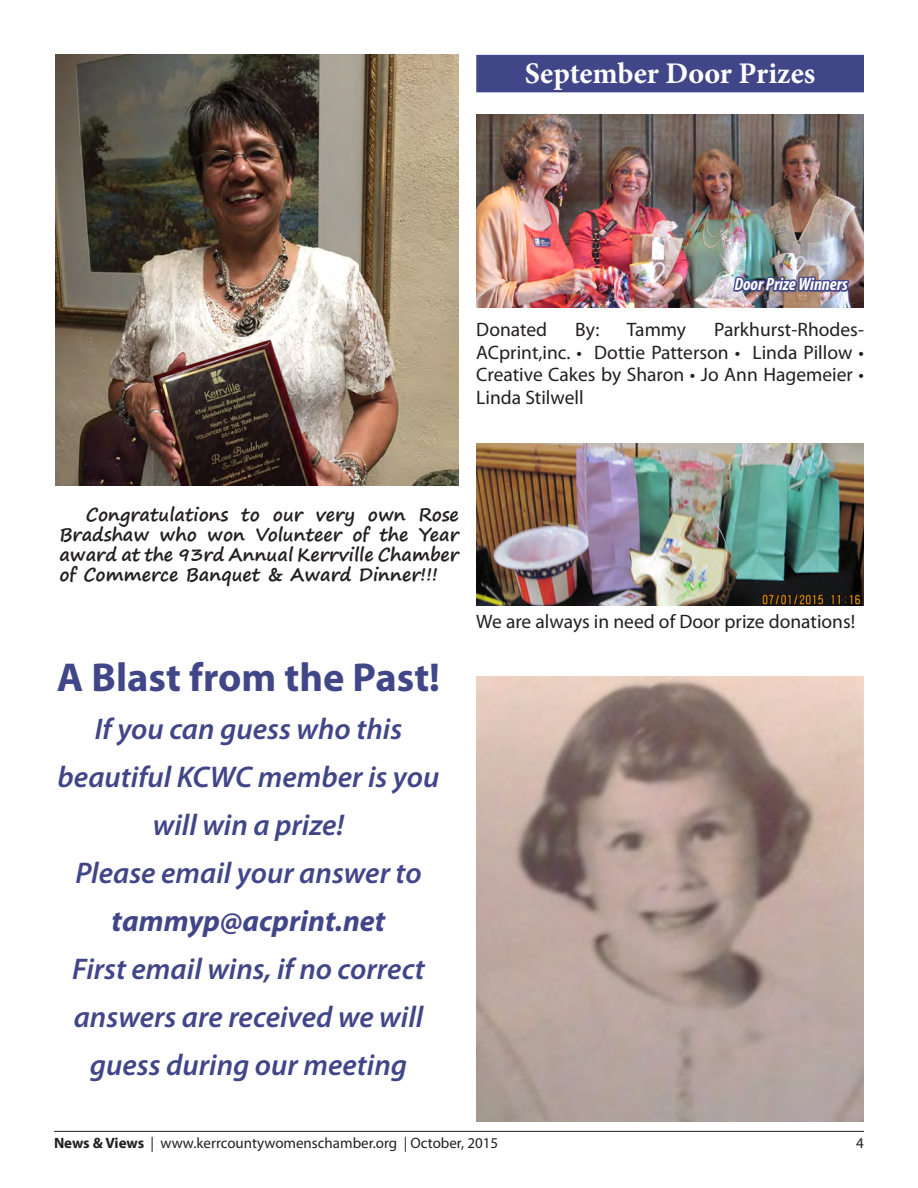
<style>
.page{position:relative;width:918px;height:1188px;background:#fff}
.page>*{position:absolute;margin:0;border:0;box-sizing:border-box;transform-origin:0 0}
.KCWC_Body{font:700 40.5px "Myriad Pro";color:#414688}
.KCWC_Body-2{font:italic 600 30px/48px "Myriad Pro";color:#414688;text-align:center}
.KCWC_Article_Header{font:700 30px "Minion Pro";color:#fff}
.KCWC_Body-3{font:19.5px/22.5px "Myriad Pro";color:#231f20;text-align:justify}
.KCWC_Body-4{font:700 18px/20.2px "Segoe Print";color:#231f20;text-align:justify}
.Oulined_Caption{font:italic 700 condensed 18px "Myriad Pro";color:#fff}
.t1{font:15px "Myriad Pro";color:#231f20}
.s1{font-weight:700}
</style>
<div class="page">
<hr style="left:54px;top:1131px;width:810px;height:1px;background:#231f20">
<img style="left:476px;top:115px;width:388px;height:193px">
<div style="left:476px;top:55px;width:388px;height:37px;background:#414688"></div>
<img style="left:731px;top:252px;width:120px;height:56px">
<img style="left:476px;top:443px;width:388px;height:162px">
<img style="left:476px;top:676px;width:388px;height:446px">
<img style="left:55px;top:54px;width:404px;height:432px">
<p class="KCWC_Article_Header" style="left:525px;top:52px;width:292px">September Door Prizes</p>
<p class="Oulined_Caption" style="left:734px;top:273px;width:115px">Door Prize Winners</p>
<p class="KCWC_Body-3" style="left:476px;top:318px;width:389px;text-indent:238px">Parkhurst-Rhodes-ACprint,inc. • Dottie Patterson • Linda Pillow • Creative Cakes by Sharon • Jo Ann Hagemeier • Linda Stilwell</p>
<p class="KCWC_Body-3" style="left:476px;top:318px;width:73px">Donated</p>
<p class="KCWC_Body-3" style="left:575px;top:318px;width:26px">By:</p>
<p class="KCWC_Body-3" style="left:627px;top:318px;width:61px">Tammy</p>
<p class="KCWC_Body-4" style="left:59px;top:504px;width:401px;text-indent:27px">Congratulations to our very own Rose Bradshaw who won Volunteer of the Year award at the 93rd Annual Kerrville Chamber of Commerce Banquet &amp; Award Dinner!!!</p>
<p class="KCWC_Body" style="left:57px;top:651px;width:385px">A Blast from the Past!</p>
<p class="KCWC_Body-2" style="left:57px;top:705px;width:384px">If you can guess who this beautiful KCWC member is you will win a prize!</p>
<p class="KCWC_Body-2" style="left:75px;top:849px;width:348px">Please email your answer to <span class="s1">tammyp@acprint.net</span></p>
<p class="KCWC_Body-2" style="left:72px;top:945px;width:354px">First email wins, if no correct answers are received we will guess during our meeting</p>
<p class="KCWC_Body-3" style="left:476px;top:609px;width:381px">We are always in need of Door prize donations!</p>
<p class="t1" style="left:54px;top:1134px;width:446px"><span class="s1">News &amp; Views</span> | www.kerrcountywomenschamber.org | October, 2015</p>
<p class="t1" style="left:856px;top:1134px;width:9px">4</p>
</div>
